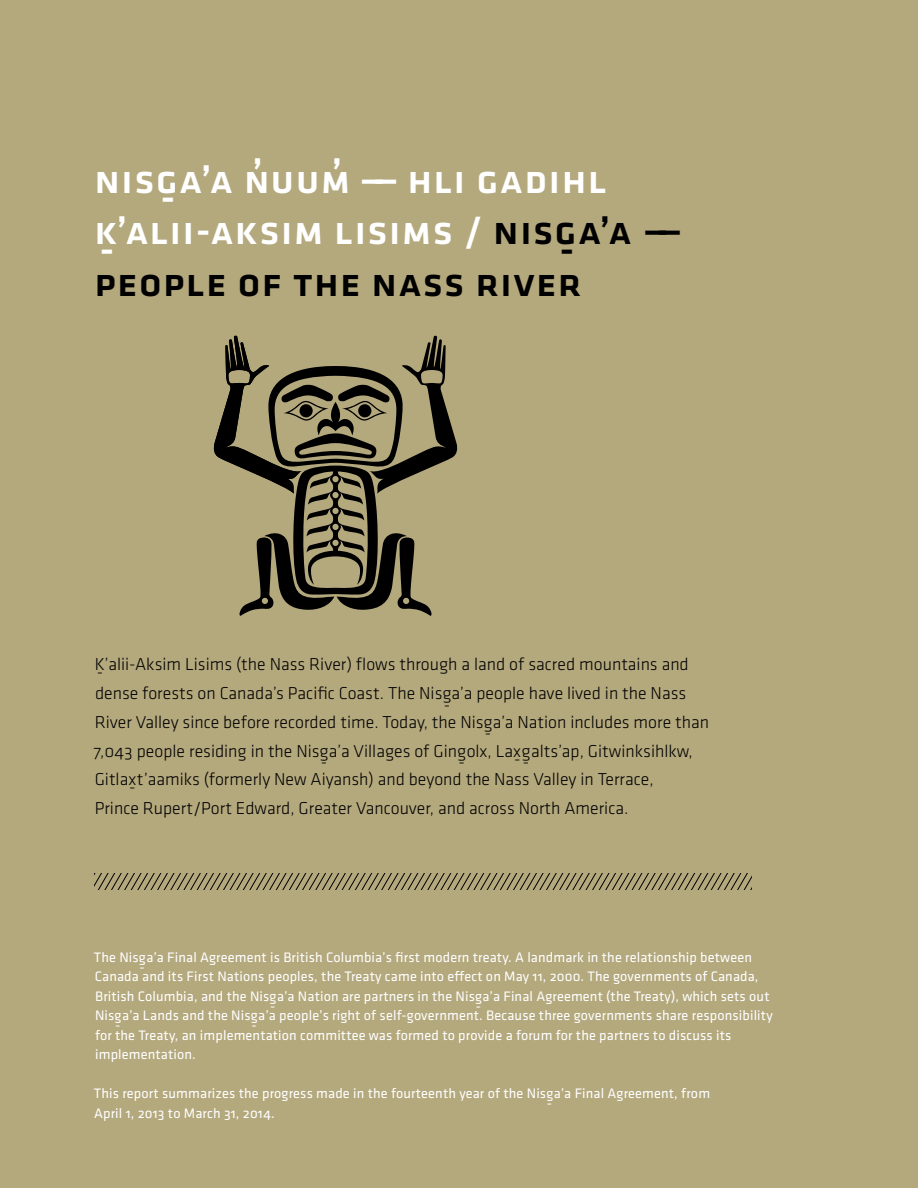
<style>
.page{position:relative;width:918px;height:1188px;background:#b4a87d}
.page>*{position:absolute;margin:0;border:0;box-sizing:border-box;transform-origin:0 0}
.t1{font:500 40.35px/33.5px "Klavika";letter-spacing:.03em;color:#fff}
.t2{font:500 40.35px/33.5px "Klavika";letter-spacing:.03em;color:#000;text-align:right}
.t3{font:300 17.85px/17.1px "Klavika";color:#000}
.t4{font:14.25px/19.5px "Klavika";letter-spacing:.01em;color:#fff}
.s1{color:#000}
</style>
<div class="page">
<svg style="left:213px;top:335px;width:245px;height:281px"></svg>
<svg style="left:94px;top:874px;width:658px;height:16px"></svg>
<h1 class="t1" style="left:94px;top:161px;width:514px">Nisga’a N’ uum’ —— Hli gadih l</h1>
<h1 class="t1" style="left:94px;top:180px;width:589px;text-indent:66px">-<br>K’alii-Aksim Lisims / <span class="s1">Nisga’a ——</span></h1>
<h1 class="t1" style="left:100px;top:232px;width:17px">-</h1>
<h1 class="t2" style="left:94px;top:232px;width:481px">-<br>People of th e Nass River</h1>
<p class="t3" style="left:95px;top:650px;width:596px;line-height:28.8px">K-’alii-Aksim Lisims (the Nass River) flows through a land of sacred mountains and dense forests on Canada’s Pacific Coast. The Nisga’a people have lived in the Nass</p>
<p class="t3" style="left:95px;top:696px;width:616px;text-indent:349px">-<br>River Valley since before recorded time. Today, the Nisga’a Nation includes more than</p>
<p class="t3" style="left:94px;top:725px;width:601px;text-indent:391px">-<br>7,043 people residing in the Nisga’a Villages of Gingolx, Lax-galts’ap, Gitwinksihlkw,</p>
<p class="t3" style="left:321px;top:754px;width:8px">-</p>
<p class="t3" style="left:458px;top:754px;width:8px">-</p>
<p class="t3" style="left:95px;top:754px;width:561px;text-indent:428px">-<br>Gitlax-t’aamiks (formerly New Aiyansh) and beyond the Nass Valley in Terrace,</p>
<p class="t3" style="left:95px;top:800px;width:535px">Prince Rupert/Port Edward, Greater Vancouver, and across North America.</p>
<p class="t4" style="left:94px;top:947px;width:660px">The Nisga’a Final Agreement is British Columbia’s first modern treaty. A landmark in the relationship between</p>
<p class="t4" style="left:140px;top:957px;width:7px">-</p>
<p class="t4" style="left:95px;top:966px;width:676px">Canada and its First Nations peoples, the Treaty came into effect on May 11, 2000. The governments of Canada,<br>British Columbia, and the Nisga’a Nation are partners in the Nisga’a Final Agreement (the Treaty), which sets out</p>
<p class="t4" style="left:270px;top:996px;width:7px">-</p>
<p class="t4" style="left:476px;top:996px;width:7px">-</p>
<p class="t4" style="left:95px;top:1005px;width:679px">Nisga’a Lands and the Nisga’a people’s right of self-government. Because three governments share responsibility</p>
<p class="t4" style="left:115px;top:1015px;width:7px">-</p>
<p class="t4" style="left:251px;top:1015px;width:7px">-</p>
<p class="t4" style="left:95px;top:1025px;width:638px">for the Treaty, an implementation committee was formed to provide a forum for the partners to discuss its implementation.</p>
<p class="t4" style="left:94px;top:1083px;width:618px">This report summarizes the progress made in the fourteenth year of the Nisga’a Final Agreement, from</p>
<p class="t4" style="left:547px;top:1093px;width:7px">-</p>
<p class="t4" style="left:94px;top:1103px;width:182px">April 1, 2013 to March 31, 2014.</p>
</div>
